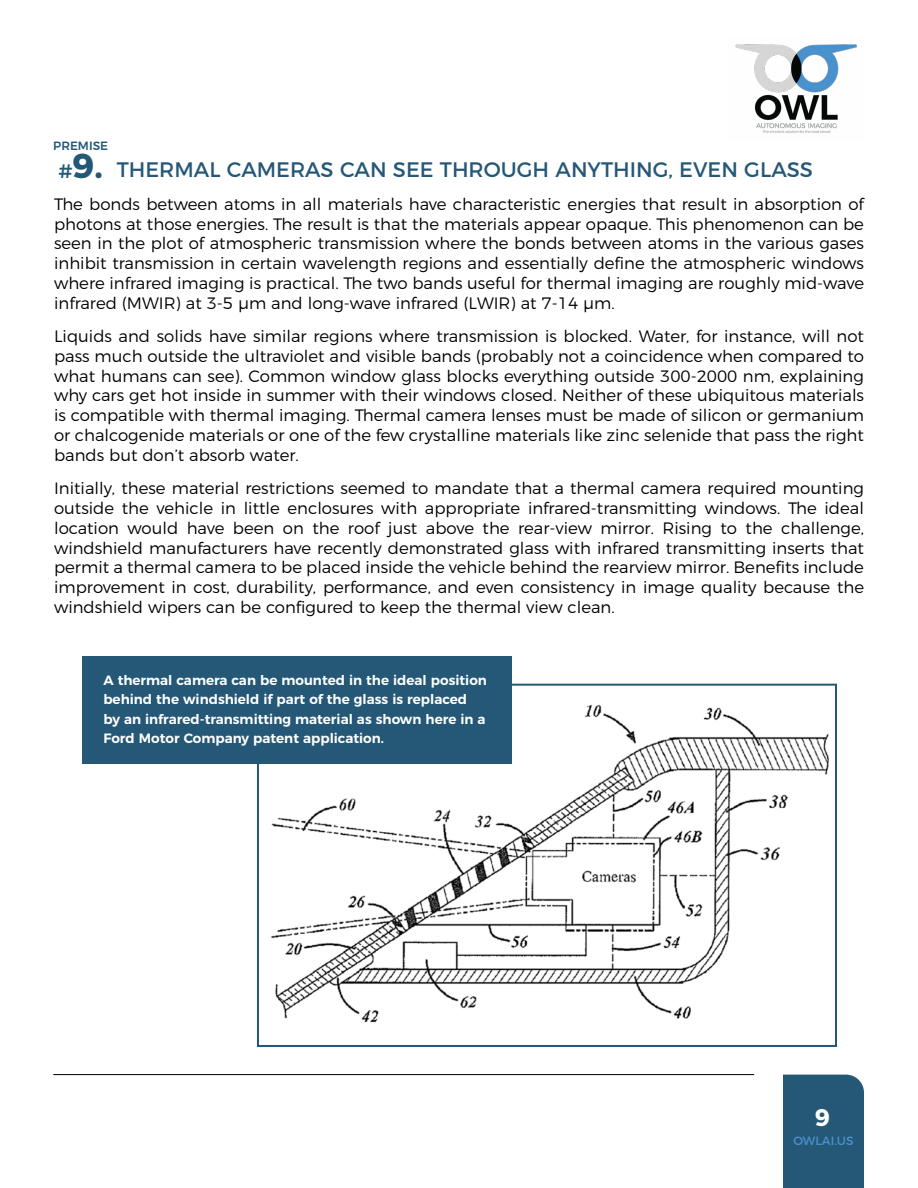
<style>
.page{position:relative;width:918px;height:1188px;background:#fff}
.page>*{position:absolute;margin:0;border:0;box-sizing:border-box;transform-origin:0 0}
.t1{font:700 34.5px "Montserrat";color:#255877}
.t2{font:700 24px "Montserrat";color:#fff}
.t3{font:21px "Montserrat";color:#255877}
.t4{font:300 16.5px/19.8px "Montserrat";color:#000;text-align:justify}
.t5{font:600 13.5px/19.5px "Montserrat";color:#fff}
.t6{font:12px "Montserrat";color:#4a91ce}
.t7{font:500 12px "Montserrat";color:#255877}
.s1{font-weight:500;font-size:19.5px}
</style>
<div class="page">
<div style="left:783px;top:1075px;width:81px;height:113px;background:#255877"></div>
<img style="left:735px;top:44px;width:122px;height:89px">
<hr style="left:53px;top:1074px;width:701px;height:1px;background:#000">
<img style="left:271px;top:704px;width:558px;height:319px">
<div style="left:257px;top:684px;width:580px;height:363px;border:2px solid #255877"></div>
<div style="left:82px;top:656px;width:430px;height:108px;background:#255877"></div>
<p class="t7" style="left:53px;top:136px;width:56px">PREMISE</p>
<h1 class="t1" style="left:58px;top:138px;width:46px"><span class="s1">#</span>9.</h1>
<p class="t3" style="left:117px;top:153px;width:698px">THERMAL CAMERAS CAN SEE THROUGH ANYTHING, EVEN GLASS</p>
<p class="t4" style="left:54px;top:193px;width:811px">The bonds between atoms in all materials have characteristic energies that result in absorption of photons at those energies. The result is that the materials appear opaque. This phenomenon can be seen in the plot of atmospheric transmission where the bonds between atoms in the various gases inhibit transmission in certain wavelength regions and essentially define the atmospheric windows where infrared imaging is practical. The two bands useful for thermal imaging are roughly mid-wave infrared (MWIR) at 3-5 µm and long-wave infrared (LWIR) at 7-14 µm.</p>
<p class="t4" style="left:54px;top:325px;width:811px">Liquids and solids have similar regions where transmission is blocked. Water, for instance, will not pass much outside the ultraviolet and visible bands (probably not a coincidence when compared to what humans can see). Common window glass blocks everything outside 300-2000 nm, explaining why cars get hot inside in summer with their windows closed. Neither of these ubiquitous materials is compatible with thermal imaging. Thermal camera lenses must be made of silicon or germanium or chalcogenide materials or one of the few crystalline materials like zinc selenide that pass the right bands but don’t absorb water.</p>
<p class="t4" style="left:54px;top:477px;width:811px">Initially, these material restrictions seemed to mandate that a thermal camera required mounting outside the vehicle in little enclosures with appropriate infrared-transmitting windows. The ideal location would have been on the roof just above the rear-view mirror. Rising to the challenge, windshield manufacturers have recently demonstrated glass with infrared transmitting inserts that permit a thermal camera to be placed inside the vehicle behind the rearview mirror. Benefits include improvement in cost, durability, performance, and even consistency in image quality because the windshield wipers can be configured to keep the thermal view clean.</p>
<p class="t5" style="left:103px;top:669px;width:385px">A thermal camera can be mounted in the ideal position behind the windshield if part of the glass is replaced by an infrared-transmitting material as shown here in a Ford Motor Company patent application.</p>
<h2 class="t2" style="left:815px;top:1097px;width:16px">9</h2>
<p class="t6" style="left:793px;top:1132px;width:62px">OWLAI.US</p>
</div>
